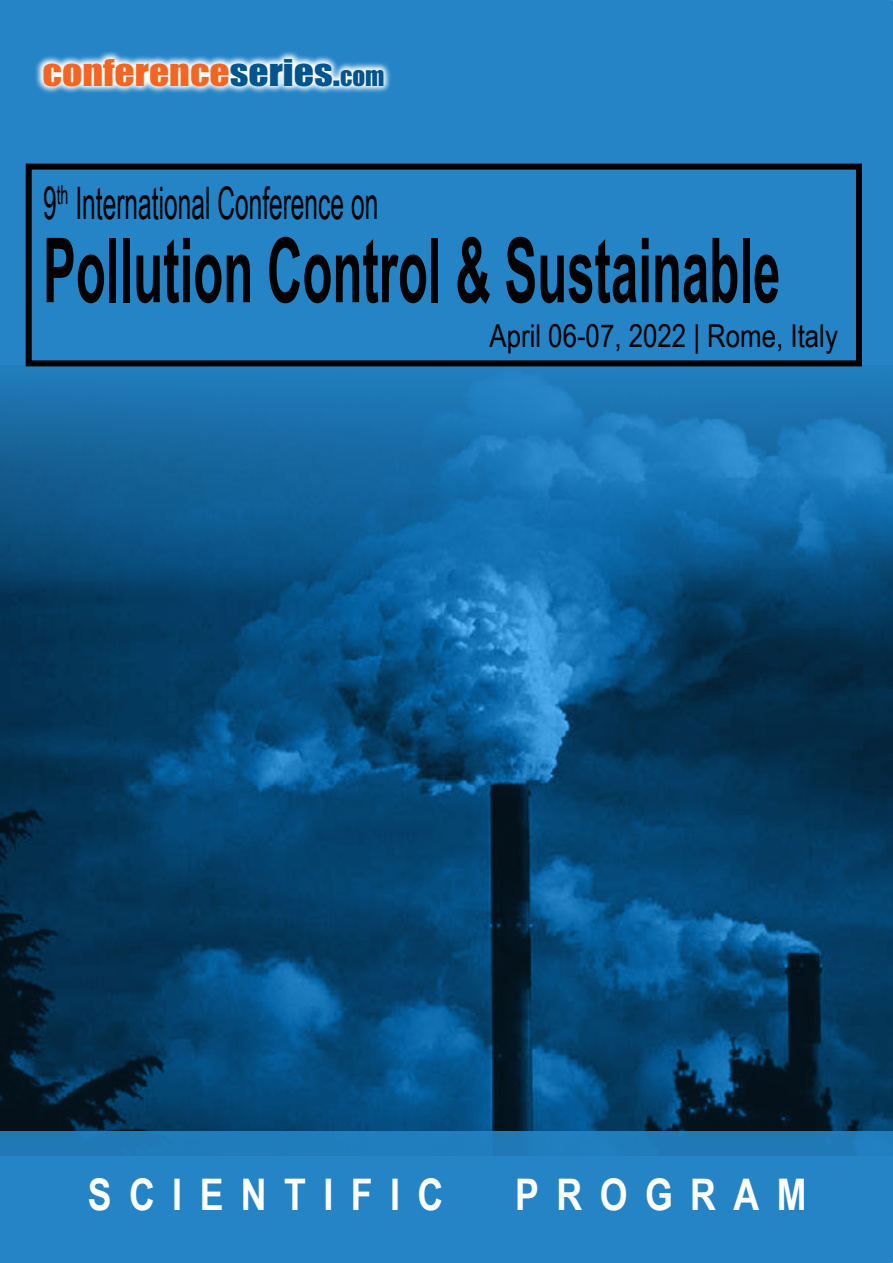
<style>
.page{position:relative;width:893px;height:1263px;background:#2484c6}
.page>*{position:absolute;margin:0;border:0;box-sizing:border-box;transform-origin:0 0}
.t1{font:700 89.85px "Arial Narrow";color:#000;scale:.67 1}
.t2{font:44.85px "Arial Narrow";color:#000;scale:.67 1}
.t3{font:700 43.5px "Arial Narrow";letter-spacing:.4em;color:#fff}
.t4{font:34.05px "Impact";color:#f26522;scale:1.16 1}
.t5{font:31.5px "Arial Narrow";color:#000}
.s1{color:#00558f}
.s2{font-size:24.45px;color:#00558f}
</style>
<div class="page">
<img style="left:0;top:365px;width:893px;height:767px">
<div style="left:0;top:1132px;width:893px;height:97px;background:#2484c6"></div>
<svg style="left:34px;top:51px;width:357px;height:44px"></svg>
<div style="left:26px;top:164px;width:836px;height:202px;border:6px solid #000"></div>
<p class="t4" style="left:43px;top:46px;width:296px">CONFERENCE<span class="s1">SERIES.</span><span class="s2">COM</span></p>
<p class="t2" style="left:43px;top:170px;width:502px">9<sup>th</sup> International Conference on</p>
<h1 class="t1" style="left:43px;top:203px;width:1102px">Pollution Control &amp; Sustainable</h1>
<p class="t5" style="left:489px;top:313px;width:350px">April 06-07, 2022 | Rome, Italy</p>
<p class="t3" style="left:88px;top:1162px;width:357px">SCIENTIFIC</p>
<p class="t3" style="left:515px;top:1162px;width:293px">PROGRAM</p>
</div>
